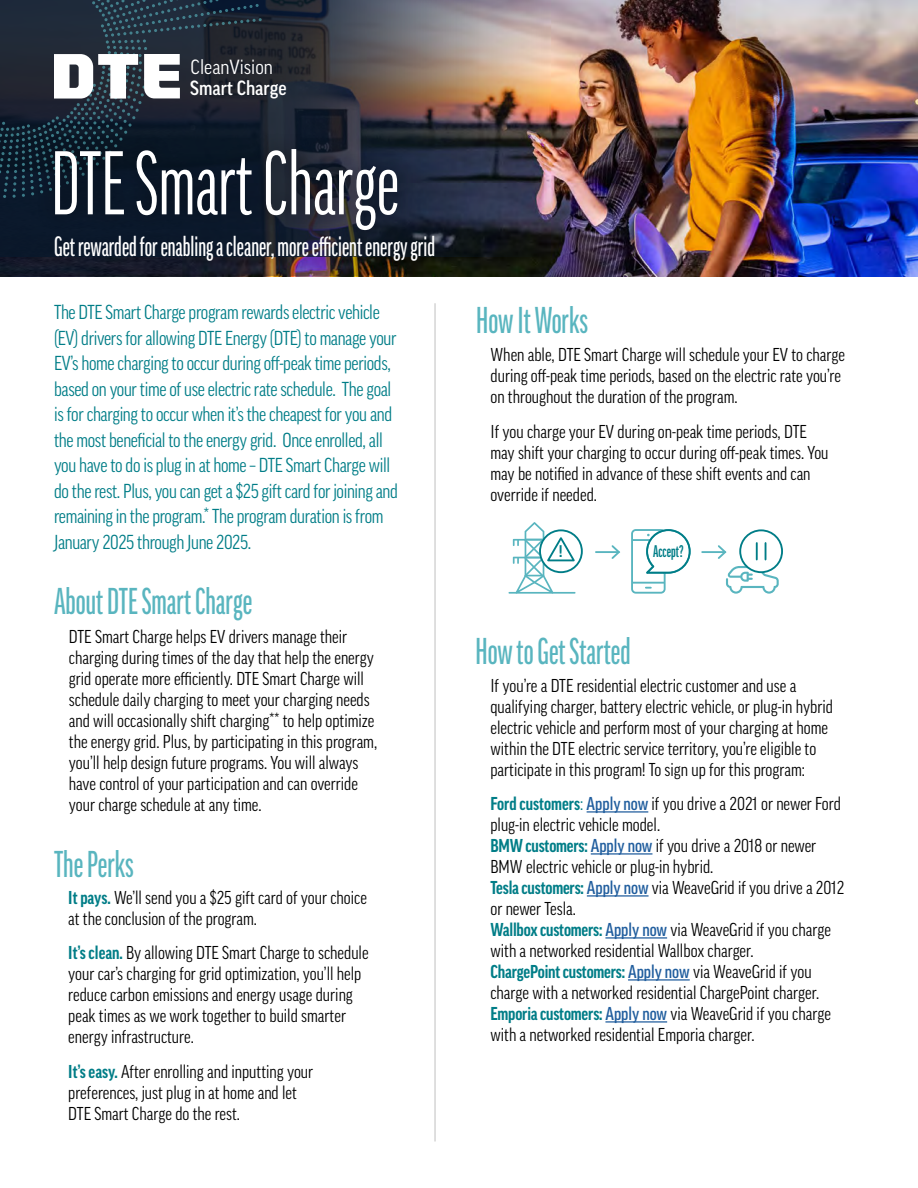
<style>
.page{position:relative;width:918px;height:1188px;background:#fff}
.page>*{position:absolute;margin:0;border:0;box-sizing:border-box;transform-origin:0 0}
.t1{font:87px "Good Pro Comp News";color:#fff}
.t2{font:500 36px "Good Pro Comp";color:#59b5bf}
.t3{font:500 27px "Good Pro Comp";color:#fff}
.t4{font:500 19.8px "Good Pro Narr";color:#fff}
.t5{font:19.8px "Good Pro Narr";color:#fff}
.t6{font:condensed 19.5px/25.5px "Good Pro";letter-spacing:-.02em;color:#007d87}
.t7{font:condensed 18px/21px "Good Pro";color:#000}
.t8{font:700 16.35px "Good Pro Comp";color:#007d87}
.t9{font:16.35px "Good Pro Comp Ultra";color:#007d87}
.s1{font-weight:700;color:#007d87}
.s2{color:#007d87}
.s3{font-weight:500;color:#215e9e}
</style>
<div class="page">
<img style="left:490px;top:0;width:428px;height:276px">
<img style="left:490px;top:0;width:60px;height:257px">
<img style="left:0;top:0;width:490px;height:276px">
<hr style="left:587px;top:811px;width:61px;height:2px;background:#215e9e">
<hr style="left:591px;top:853px;width:61px;height:2px;background:#215e9e">
<hr style="left:587px;top:895px;width:62px;height:2px;background:#215e9e">
<hr style="left:605px;top:937px;width:62px;height:2px;background:#215e9e">
<hr style="left:628px;top:979px;width:62px;height:2px;background:#215e9e">
<hr style="left:605px;top:1021px;width:62px;height:2px;background:#215e9e">
<hr style="left:508px;top:592px;width:68px;height:2px;background:#59b5bf">
<svg style="left:540px;top:530px;width:42px;height:42px"></svg>
<div style="left:539px;top:529px;width:44px;height:44px;border:2px solid #007d87;border-radius:50%"></div>
<svg style="left:513px;top:522px;width:63px;height:71px"></svg>
<hr style="left:596px;top:551px;width:23px;height:2px;background:#59b5bf">
<svg style="left:610px;top:545px;width:10px;height:14px"></svg>
<hr style="left:702px;top:551px;width:23px;height:2px;background:#59b5bf">
<svg style="left:740px;top:530px;width:42px;height:42px"></svg>
<div style="left:739px;top:529px;width:44px;height:44px;border:2px solid #007d87;border-radius:50%"></div>
<svg style="left:716px;top:543px;width:63px;height:51px"></svg>
<svg style="left:631px;top:529px;width:60px;height:65px"></svg>
<div style="left:36px;top:132px;width:379px;height:116px;background:#000;opacity:.49"></div>
<hr style="left:435px;top:303px;width:1px;height:838px;background:#bfbfbf">
<svg style="left:0;top:0;width:262px;height:198px;background:#283340"></svg>
<p class="t5" style="left:191px;top:55px;width:84px">CleanVision</p>
<p class="t4" style="left:190px;top:77px;width:98px">Smart Charge</p>
<h1 class="t1" style="left:51px;top:135px;width:350px">DTE Smart Charge</h1>
<h3 class="t3" style="left:54px;top:231px;width:382px">Get rewarded for enabling a cleaner, more efficient energy grid</h3>
<p class="t6" style="left:54px;top:300px;width:345px">The DTE Smart Charge program rewards electric vehicle (EV) drivers for allowing DTE Energy (DTE) to manage your EV’s home charging to occur during off-peak time periods, based on your time of use electric rate schedule. The goal is for charging to occur when it’s the cheapest for you and the most beneficial to the energy grid. Once enrolled, all you have to do is plug in at home – DTE Smart Charge will do the rest. Plus, you can get a $25 gift card for joining and remaining in the program.* The program duration is from January 2025 through June 2025.</p>
<h2 class="t2" style="left:54px;top:581px;width:200px">About DTE Smart Charge</h2>
<p class="t7" style="left:69px;top:626px;width:310px">DTE Smart Charge helps EV drivers manage their charging during times of the day that help the energy grid operate more efficiently. DTE Smart Charge will schedule daily charging to meet your charging needs and will occasionally shift charging** to help optimize the energy grid. Plus, by participating in this program, you’ll help design future programs. You will always have control of your participation and can override your charge schedule at any time.</p>
<h2 class="t2" style="left:54px;top:844px;width:81px">The Perks</h2>
<p class="t7" style="left:68px;top:887px;width:300px"><span class="s1">It pays.</span> We’ll send you a $25 gift card of your choice at the conclusion of the program.</p>
<p class="t7" style="left:68px;top:942px;width:302px"><span class="s1">It’s clean.</span> By allowing DTE Smart Charge to schedule your car’s charging for grid optimization, you’ll help reduce carbon emissions and energy usage during peak times as we work together to build smarter energy infrastructure.</p>
<p class="t7" style="left:68px;top:1061px;width:246px"><span class="s1">It’s easy.</span> After enrolling and inputting your preferences, just plug in at home and let<br>DTE Smart Charge do the rest.</p>
<h2 class="t2" style="left:476px;top:300px;width:113px">How It Works</h2>
<p class="t7" style="left:491px;top:344px;width:356px">When able, DTE Smart Charge will schedule your EV to charge during off-peak time periods, based on the electric rate you’re on throughout the duration of the program.</p>
<p class="t7" style="left:491px;top:421px;width:340px">If you charge your EV during on-peak time periods, DTE may shift your charging to occur during off-peak times. You may be notified in advance of these shift events and can override if needed.</p>
<p class="t9" style="left:560px;top:542px;width:4px">!</p>
<p class="t8" style="left:653px;top:542px;width:32px">Accept?</p>
<h2 class="t2" style="left:475px;top:631px;width:157px">How to Get Started</h2>
<p class="t7" style="left:490px;top:675px;width:344px">If you’re a DTE residential electric customer and use a qualifying charger, battery electric vehicle, or plug-in hybrid electric vehicle and perform most of your charging at home within the DTE electric service territory, you’re eligible to participate in this program! To sign up for this program:</p>
<p class="t7" style="left:490px;top:793px;width:355px"><span class="s1">Ford customers</span><span class="s2">:</span> <span class="s3">Apply now</span> if you drive a 2021 or newer Ford plug-in electric vehicle model.<br><span class="s1">BMW customers:</span> <span class="s3">Apply now</span> if you drive a 2018 or newer BMW electric vehicle or plug-in hybrid.<br><span class="s1">Tesla customers:</span> <span class="s3">Apply now</span> via WeaveGrid if you drive a 2012 or newer Tesla.<br><span class="s1">Wallbox customers:</span> <span class="s3">Apply now</span> via WeaveGrid if you charge with a networked residential Wallbox charger.<br><span class="s1">ChargePoint customers:</span> <span class="s3">Apply now</span> via WeaveGrid if you charge with a networked residential ChargePoint charger.<br><span class="s1">Emporia customers:</span> <span class="s3">Apply now</span> via WeaveGrid if you charge with a networked residential Emporia charger.</p>
</div>
